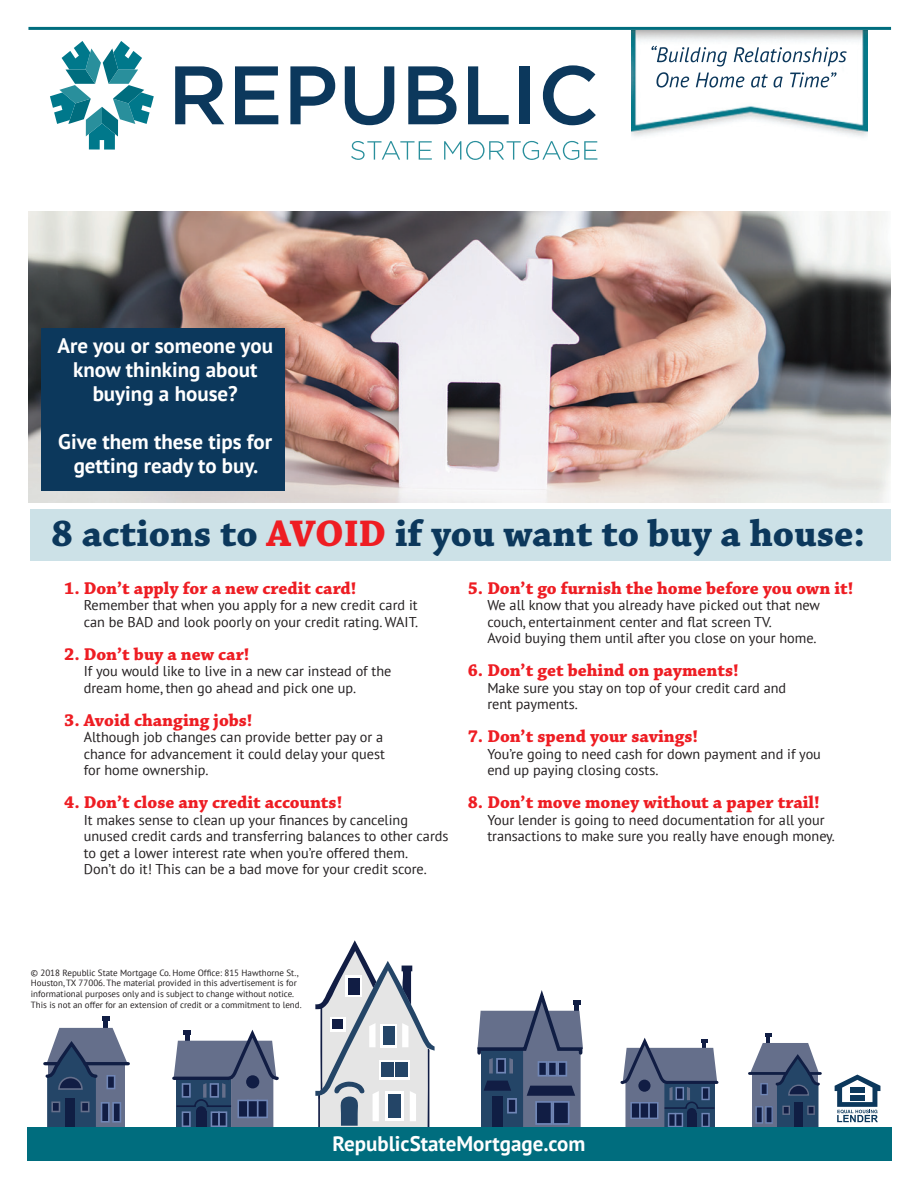
<style>
.page{position:relative;width:918px;height:1188px;background:#fff}
.page>*{position:absolute;margin:0;border:0;box-sizing:border-box;transform-origin:0 0}
.t1{font:700 39px "Chaparral Pro";color:#0c385c}
.t2{font:700 21px/24px "PT Sans";color:#fff;text-align:center}
.t3{font:700 18px "Chaparral Pro";color:#ee1d23}
.t4{font:14.25px/16.5px "PT Sans";color:#231f20}
.t5{font:9px/10.8px "PT Sans";color:#231f20}
.s1{color:#ee1d23}
</style>
<div class="page">
<svg style="left:315px;top:940px;width:120px;height:188px"></svg>
<svg style="left:171px;top:1031px;width:110px;height:97px"></svg>
<div style="left:196px;top:1106px;width:11px;height:11px;background:#111d44;border-radius:50%"></div>
<div style="left:196px;top:1111px;width:11px;height:18px;background:#111d44"></div>
<div style="left:246px;top:1075px;width:13px;height:13px;background:#111d44;border-radius:50%"></div>
<hr style="left:104px;top:1017px;width:4px;height:14px;background:#101e44">
<svg style="left:102px;top:1017px;width:8px;height:4px"></svg>
<svg style="left:44px;top:1028px;width:84px;height:100px;background:#576884"></svg>
<svg style="left:476px;top:990px;width:108px;height:138px"></svg>
<svg style="left:619px;top:1039px;width:101px;height:89px"></svg>
<div style="left:687px;top:1108px;width:10px;height:10px;background:#111d44;border-radius:50%"></div>
<div style="left:687px;top:1113px;width:10px;height:16px;background:#111d44"></div>
<div style="left:638px;top:1080px;width:13px;height:12px;background:#111d44;border-radius:50%"></div>
<hr style="left:749px;top:1072px;width:37px;height:3px;background:#101e44">
<svg style="left:750px;top:1034px;width:71px;height:94px"></svg>
<div style="left:27px;top:1128px;width:864px;height:33px;background:#006d7e"></div>
<img style="left:631px;top:30px;width:237px;height:107px">
<svg style="left:351px;top:141px;width:81px;height:19px"></svg>
<svg style="left:444px;top:141px;width:153px;height:19px"></svg>
<svg style="left:175px;top:66px;width:49px;height:58px"></svg>
<svg style="left:235px;top:66px;width:43px;height:58px"></svg>
<svg style="left:290px;top:66px;width:45px;height:58px"></svg>
<svg style="left:345px;top:66px;width:49px;height:59px"></svg>
<svg style="left:408px;top:66px;width:49px;height:58px"></svg>
<svg style="left:468px;top:66px;width:41px;height:58px"></svg>
<div style="left:520px;top:66px;width:10px;height:58px;background:#0c385c"></div>
<svg style="left:543px;top:65px;width:53px;height:60px"></svg>
<svg style="left:50px;top:41px;width:104px;height:109px"></svg>
<svg style="left:651px;top:46px;width:196px;height:42px"></svg>
<hr style="left:28px;top:27px;width:863px;height:3px;background:#006d7e">
<svg style="left:835px;top:1075px;width:45px;height:47px"></svg>
<img style="left:29px;top:211px;width:862px;height:291px">
<div style="left:42px;top:328px;width:243px;height:162px;background:#0c385c"></div>
<div style="left:30px;top:509px;width:861px;height:52px;background:#cce1e7"></div>
<p class="t2" style="left:57px;top:333px;width:217px">Are you or someone you know thinking about buying a house?</p>
<p class="t2" style="left:58px;top:429px;width:216px">Give them these tips for getting ready to buy.</p>
<p class="t1" style="left:51px;top:511px;width:816px">8 actions to <span class="s1">AVOID</span> if you want to buy a house:</p>
<p class="t3" style="left:64px;top:578px;width:294px">1. Don’t apply for a new credit card!</p>
<p class="t4" style="left:84px;top:597px;width:336px">Remember that when you apply for a new credit card it can be BAD and look poorly on your credit rating. WAIT.</p>
<p class="t3" style="left:64px;top:644px;width:187px">2. Don’t buy a new car!</p>
<p class="t4" style="left:84px;top:663px;width:309px">If you would like to live in a new car instead of the dream home, then go ahead and pick one up.</p>
<p class="t3" style="left:64px;top:710px;width:190px">3. Avoid changing jobs!</p>
<p class="t4" style="left:84px;top:729px;width:303px">Although job changes can provide better pay or a chance for advancement it could delay your quest for home ownership.</p>
<p class="t3" style="left:64px;top:792px;width:280px">4. Don’t close any credit accounts!</p>
<p class="t4" style="left:84px;top:811px;width:366px">It makes sense to clean up your finances by canceling unused credit cards and transferring balances to other cards to get a lower interest rate when you’re offered them.<br>Don’t do it! This can be a bad move for your credit score.</p>
<p class="t3" style="left:468px;top:578px;width:387px">5. Don’t go furnish the home before you own it!</p>
<p class="t4" style="left:487px;top:597px;width:334px">We all know that you already have picked out that new couch, entertainment center and flat screen TV.<br>Avoid buying them until after you close on your home.</p>
<p class="t3" style="left:468px;top:660px;width:272px">6. Don’t get behind on payments!</p>
<p class="t4" style="left:487px;top:679px;width:300px">Make sure you stay on top of your credit card and rent payments.</p>
<p class="t3" style="left:468px;top:726px;width:232px">7. Don’t spend your savings!</p>
<p class="t4" style="left:487px;top:745px;width:335px">You’re going to need cash for down payment and if you end up paying closing costs.</p>
<p class="t3" style="left:468px;top:792px;width:353px">8. Don’t move money without a paper trail!</p>
<p class="t4" style="left:487px;top:811px;width:349px">Your lender is going to need documentation for all your transactions to make sure you really have enough money.</p>
<p class="t5" style="left:31px;top:967px;width:272px">© 2018 Republic State Mortgage Co. Home Office: 815 Hawthorne St., Houston, TX 77006. The material provided in this advertisement is for informational purposes only and is subject to change without notice.<br>This is not an offer for an extension of credit or a commitment to lend.</p>
<h2 class="t2" style="left:333px;top:1131px;width:254px">RepublicStateMortgage.com</h2>
</div>
